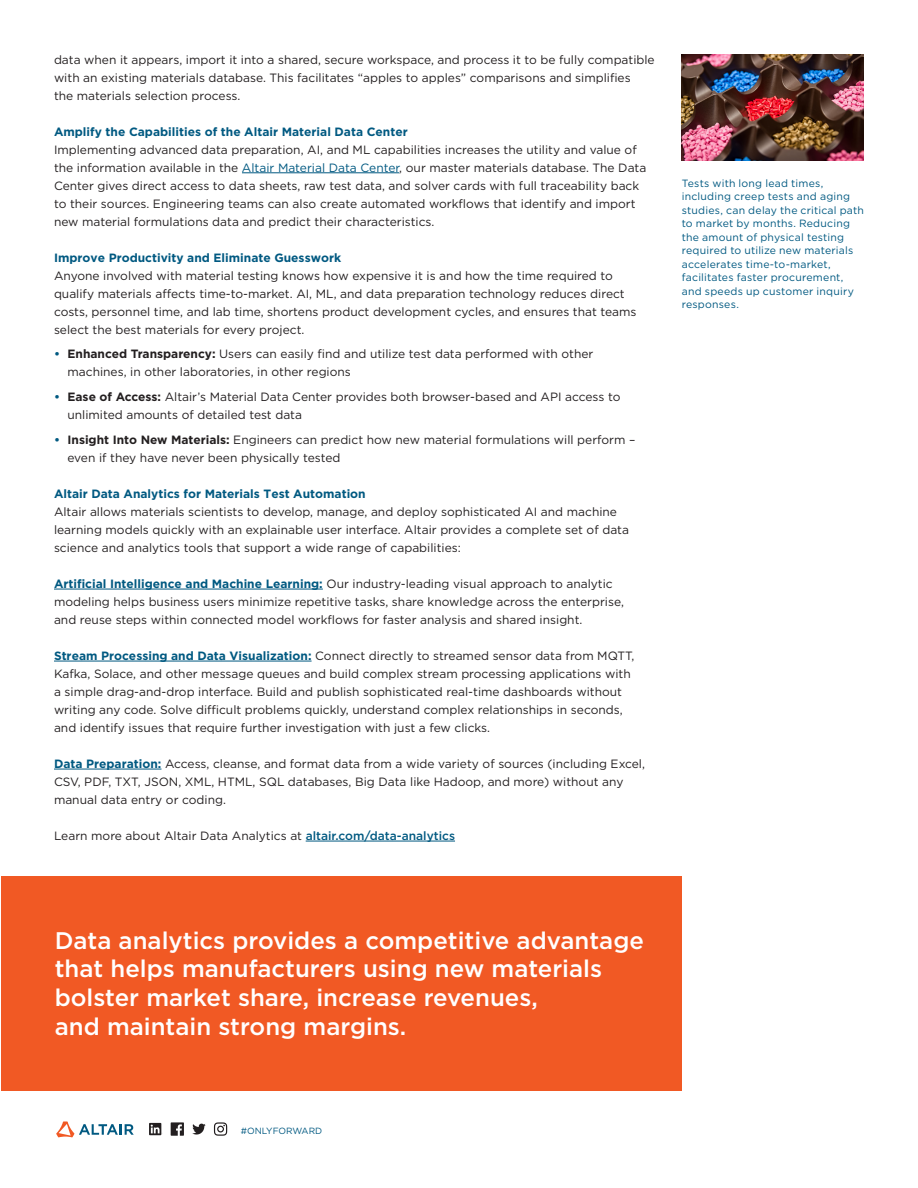
<style>
.page{position:relative;width:918px;height:1188px;background:#fff}
.page>*{position:absolute;margin:0;border:0;box-sizing:border-box;transform-origin:0 0}
.t1{font:500 24px/28.8px "Gotham";color:#fff}
.Paragraph_Body_Copy{font:12px/18px "Gotham";color:#231f20}
.Paragraph_Body_Copy-2{font:700 12px "Gotham";color:#005981}
.Image_Caption{font:10.5px/13.5px "Gotham";letter-spacing:.02em;color:#005981}
.t2{font:9px "Gotham";color:#005981}
.s1{color:#005981}
.s2{font-weight:700;color:#005981}
.s3{font-weight:700}
.s4{font-weight:500;color:#005981}
</style>
<div class="page">
<svg style="left:56px;top:1121px;width:78px;height:16px"></svg>
<svg style="left:149px;top:1123px;width:14px;height:12px"></svg>
<svg style="left:214px;top:1122px;width:13px;height:14px"></svg>
<svg style="left:192px;top:1124px;width:14px;height:11px"></svg>
<svg style="left:171px;top:1122px;width:13px;height:14px"></svg>
<hr style="left:242px;top:172px;width:157px;height:1px;background:#005981">
<hr style="left:54px;top:589px;width:269px;height:1px;background:#005981">
<hr style="left:54px;top:661px;width:258px;height:1px;background:#005981">
<hr style="left:54px;top:769px;width:107px;height:1px;background:#005981">
<hr style="left:306px;top:841px;width:149px;height:1px;background:#005981">
<img style="left:682px;top:54px;width:182px;height:106px">
<div style="left:1px;top:877px;width:681px;height:214px;background:#f15924"></div>
<p class="Paragraph_Body_Copy" style="left:54px;top:50px;width:602px">data when it appears, import it into a shared, secure workspace, and process it to be fully compatible</p>
<p class="Paragraph_Body_Copy" style="left:54px;top:68px;width:578px">with an existing materials database. This facilitates “apples to apples” comparisons and simplifies</p>
<p class="Paragraph_Body_Copy" style="left:54px;top:86px;width:188px">the materials selection process.</p>
<p class="Paragraph_Body_Copy-2" style="left:54px;top:123px;width:355px">Amplify the Capabilities of the Altair Material Data Center</p>
<p class="Paragraph_Body_Copy" style="left:54px;top:140px;width:594px">Implementing advanced data preparation, AI, and ML capabilities increases the utility and value of the information available in the <span class="s1">Altair Material Data Center</span>, our master materials database. The Data Center gives direct access to data sheets, raw test data, and solver cards with full traceability back to their sources. Engineering teams can also create automated workflows that identify and import new material formulations data and predict their characteristics.</p>
<p class="Paragraph_Body_Copy-2" style="left:54px;top:249px;width:289px">Improve Productivity and Eliminate Guesswork</p>
<p class="Paragraph_Body_Copy" style="left:54px;top:266px;width:584px">Anyone involved with material testing knows how expensive it is and how the time required to qualify materials affects time-to-market. AI, ML, and data preparation technology reduces direct costs, personnel time, and lab time, shortens product development cycles, and ensures that teams select the best materials for every project.</p>
<p class="Paragraph_Body_Copy" style="left:68px;top:345px;width:527px;text-indent:-14px"><span class="s2">•</span> <span class="s3">Enhanced Transparency:</span> Users can easily find and utilize test data performed with other machines, in other laboratories, in other regions</p>
<p class="Paragraph_Body_Copy" style="left:68px;top:388px;width:554px;text-indent:-14px"><span class="s2">•</span> <span class="s3">Ease of Access:</span> Altair’s Material Data Center provides both browser-based and API access to unlimited amounts of detailed test data</p>
<p class="Paragraph_Body_Copy" style="left:68px;top:430px;width:569px;text-indent:-14px"><span class="s2">•</span> <span class="s3">Insight Into New Materials:</span> Engineers can predict how new material formulations will perform – even if they have never been physically tested</p>
<p class="Paragraph_Body_Copy-2" style="left:54px;top:486px;width:313px">Altair Data Analytics for Materials Test Automation</p>
<p class="Paragraph_Body_Copy" style="left:54px;top:502px;width:577px">Altair allows materials scientists to develop, manage, and deploy sophisticated AI and machine learning models quickly with an explainable user interface. Altair provides a complete set of data science and analytics tools that support a wide range of capabilities:</p>
<p class="Paragraph_Body_Copy" style="left:54px;top:574px;width:572px"><span class="s2">Artificial Intelligence and Machine Learning:</span> Our industry-leading visual approach to analytic modeling helps business users minimize repetitive tasks, share knowledge across the enterprise,</p>
<p class="Paragraph_Body_Copy" style="left:54px;top:610px;width:530px">and reuse steps within connected model workflows for faster analysis and shared insight.</p>
<p class="Paragraph_Body_Copy" style="left:54px;top:646px;width:582px"><span class="s2">Stream Processing and Data Visualization:</span> Connect directly to streamed sensor data from MQTT, Kafka, Solace, and other message queues and build complex stream processing applications with a simple drag-and-drop interface. Build and publish sophisticated real-time dashboards without writing any code. Solve difficult problems quickly, understand complex relationships in seconds,</p>
<p class="Paragraph_Body_Copy" style="left:54px;top:718px;width:438px">and identify issues that require further investigation with just a few clicks.</p>
<p class="Paragraph_Body_Copy" style="left:54px;top:754px;width:593px"><span class="s2">Data Preparation:</span> Access, cleanse, and format data from a wide variety of sources (including Excel,<br>CSV, PDF, TXT, JSON, XML, HTML, SQL databases, Big Data like Hadoop, and more) without any manual data entry or coding.</p>
<p class="Paragraph_Body_Copy" style="left:54px;top:826px;width:403px">Learn more about Altair Data Analytics at <span class="s4">altair.com/data-analytics</span></p>
<p class="Image_Caption" style="left:682px;top:176px;width:184px">Tests with long lead times, including creep tests and aging studies, can delay the critical path to market by months. Reducing the amount of physical testing required to utilize new materials accelerates time-to-market, facilitates faster procurement, and speeds up customer inquiry responses.</p>
<p class="t1" style="left:55px;top:925px;width:591px">Data analytics provides a competitive advantage that helps manufacturers using new materials bolster market share, increase revenues,</p>
<p class="t1" style="left:55px;top:1012px;width:353px">and maintain strong margins.</p>
<p class="t2" style="left:241px;top:1125px;width:83px">#ONLYFORWARD</p>
</div>
